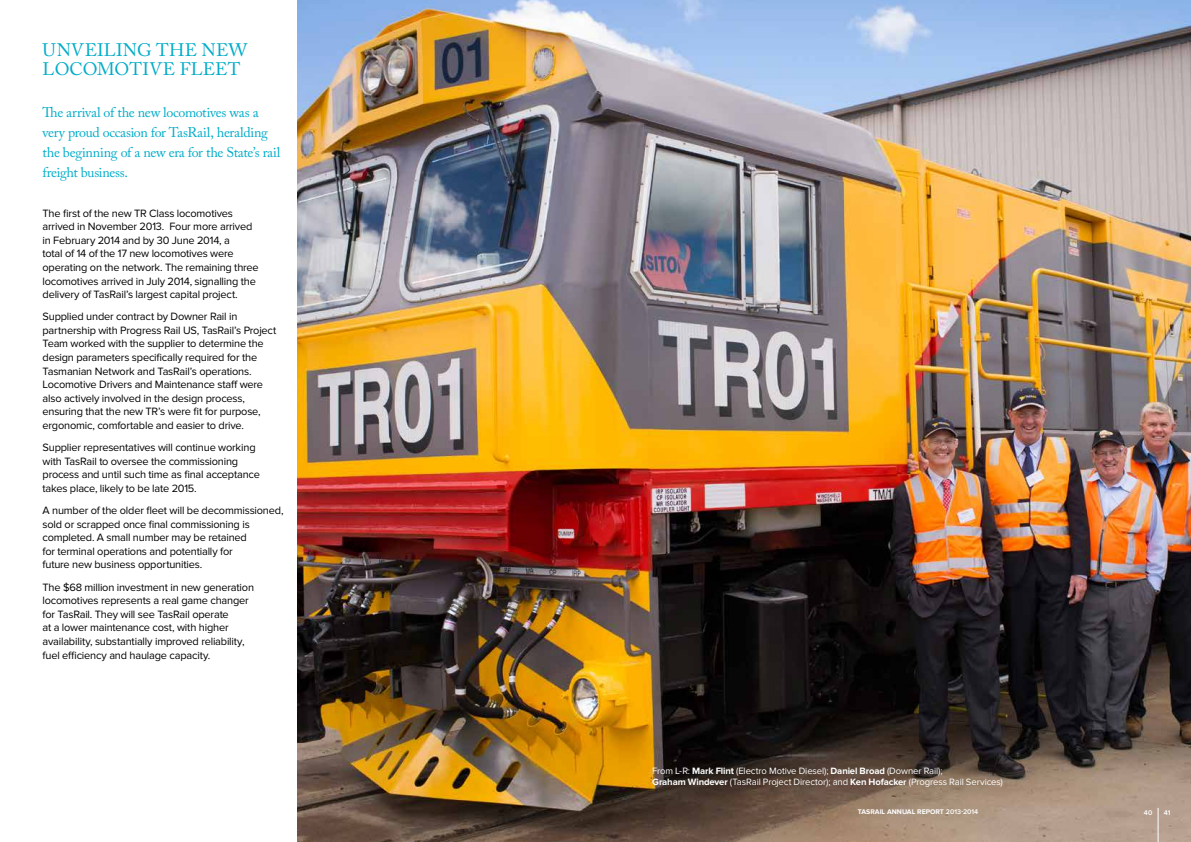
<style>
.page{position:relative;width:1191px;height:842px;background:#fff}
.page>*{position:absolute;margin:0;border:0;box-sizing:border-box;transform-origin:0 0}
.t1{font:18px/19px "Adobe Caslon Pro";letter-spacing:.01em;color:#00acc9}
.t2{font:14px/20px "Adobe Caslon Pro";letter-spacing:-.02em;color:#00acc9}
.t3{font:11px/13.6px "Proxima Nova";letter-spacing:-.015em;color:#000}
.t4{font:9.5px/11.6px "Proxima Nova";letter-spacing:-.01em;color:#fff}
.t5{font:700 7px "Proxima Nova";color:#fff}
.t6{font:600 7px "Proxima Nova";color:#fff}
.s1{font-weight:700}
.s2{font-weight:600}
</style>
<div class="page">
<img style="left:298px;top:0;width:893px;height:842px">
<hr style="left:1157px;top:808px;width:1px;height:34px;background:#fff">
<h1 class="t1" style="left:43px;top:40px;width:206px">UNVEILING THE NEW<br>LOCOMOTIVE FLEET</h1>
<p class="t2" style="left:43px;top:103px;width:239px">The arrival of the new locomotives was a very proud occasion for TasRail, heralding the beginning of a new era for the State’s rail freight business.</p>
<p class="t3" style="left:43px;top:206px;width:218px">The first of the new TR Class locomotives arrived in November 2013. Four more arrived in February 2014 and by 30 June 2014, a<br>total of 14 of the 17 new locomotives were operating on the network. The remaining three locomotives arrived in July 2014, signalling the delivery of TasRail’s largest capital project.</p>
<p class="t3" style="left:43px;top:310px;width:235px">Supplied under contract by Downer Rail in partnership with Progress Rail US, TasRail’s Project Team worked with the supplier to determine the design parameters specifically required for the Tasmanian Network and TasRail’s operations.<br>Locomotive Drivers and Maintenance staff were also actively involved in the design process, ensuring that the new TR’s were fit for purpose, ergonomic, comfortable and easier to drive.</p>
<p class="t3" style="left:43px;top:441px;width:219px">Supplier representatives will continue working with TasRail to oversee the commissioning process and until such time as final acceptance takes place, likely to be late 2015.</p>
<p class="t3" style="left:43px;top:504px;width:242px">A number of the older fleet will be decommissioned, sold or scrapped once final commissioning is completed. A small number may be retained<br>for terminal operations and potentially for<br>future new business opportunities.</p>
<p class="t3" style="left:43px;top:580px;width:213px">The $68 million investment in new generation locomotives represents a real game changer for TasRail. They will see TasRail operate<br>at a lower maintenance cost, with higher availability, substantially improved reliability, fuel efficiency and haulage capacity.</p>
<p class="t4" style="left:652px;top:765px;width:352px">From L-R: <span class="s1">Mark Flint</span> (Electro Motive Diesel); <span class="s1">Daniel Broad</span> (Downer Rail);<br><span class="s1">Graham Windever</span> (TasRail Project Director); and <span class="s1">Ken Hofacker</span> (Progress Rail Services)</p>
<p class="t5" style="left:858px;top:807px;width:122px">TASRAIL ANNUAL REPORT <span class="s2">2013-2014</span></p>
<p class="t6" style="left:1144px;top:809px;width:10px">40</p>
<p class="t6" style="left:1163px;top:809px;width:8px">41</p>
</div>
